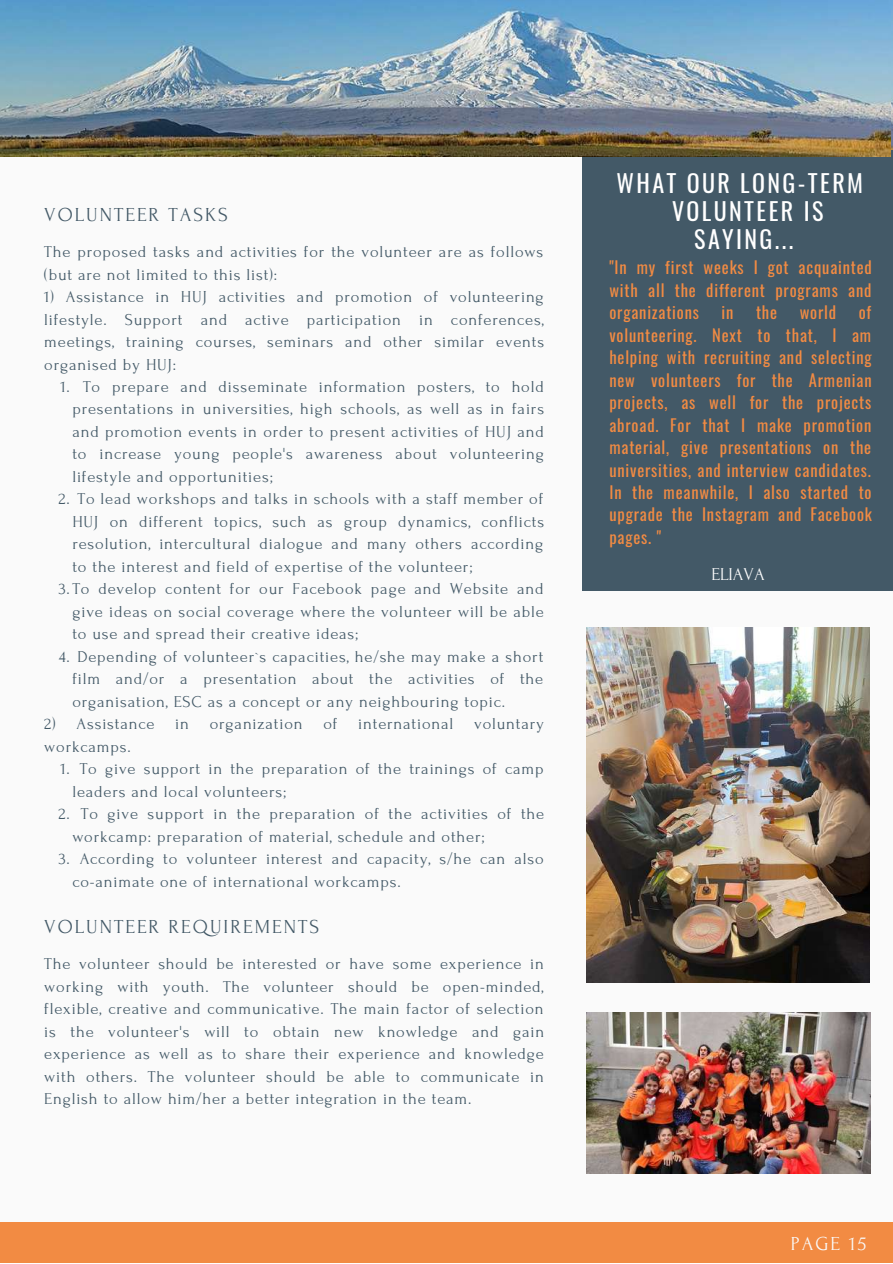
<style>
.page{position:relative;width:893px;height:1264px;background:#fff}
.page>*{position:absolute;margin:0;border:0;box-sizing:border-box;transform-origin:0 0}
.t1{font:24px "Oswald";letter-spacing:.1em;color:#fff}
.t2{font:19.8px "Forum";letter-spacing:.1em;color:#435967}
.t3{font:19.8px "Forum";letter-spacing:.1em;color:#fafafa}
.t4{font:18px "Forum";color:#fff}
.t5{font:16.5px/22.5px "Forum";letter-spacing:.05em;color:#435967}
.t6{font:16.5px/22.5px "Oswald";letter-spacing:.05em;color:#f28b43;text-align:justify}
</style>
<div class="page">
<div style="left:0;top:0;width:892px;height:1262px;background:#fafafa"></div>
<div style="left:0;top:1221px;width:892px;height:41px;background:#f28b43"></div>
<div style="left:583px;top:128px;width:309px;height:463px;background:#435967"></div>
<img style="left:0;top:0;width:890px;height:156px">
<img style="left:586px;top:627px;width:283px;height:355px">
<img style="left:586px;top:1012px;width:284px;height:161px">
<p class="t2" style="left:44px;top:204px;width:185px">VOLUNTEER TASKS</p>
<p class="t5" style="left:44px;top:241px;width:500px">The proposed tasks and activities for the volunteer are as follows (but are not limited to this list):</p>
<p class="t5" style="left:44px;top:286px;width:501px">1) Assistance in HUJ activities and promotion of volunteering</p>
<p class="t5" style="left:44px;top:308px;width:501px">lifestyle. Support and active participation in conferences,</p>
<p class="t5" style="left:44px;top:331px;width:501px">meetings, training courses, seminars and other similar events</p>
<p class="t5" style="left:44px;top:353px;width:133px">organised by HUJ:</p>
<p class="t5" style="left:60px;top:376px;width:11px">1.</p>
<p class="t5" style="left:83px;top:376px;width:462px">To prepare and disseminate information posters, to hold</p>
<p class="t5" style="left:72px;top:398px;width:473px">presentations in universities, high schools, as well as in fairs</p>
<p class="t5" style="left:72px;top:420px;width:473px">and promotion events in order to present activities of HUJ and</p>
<p class="t5" style="left:72px;top:443px;width:473px">to increase young people's awareness about volunteering</p>
<p class="t5" style="left:72px;top:465px;width:202px">lifestyle and opportunities;</p>
<p class="t5" style="left:77px;top:488px;width:467px">To lead workshops and talks in schools with a staff member of</p>
<p class="t5" style="left:72px;top:510px;width:473px">HUJ on different topics, such as group dynamics, conflicts</p>
<p class="t5" style="left:72px;top:533px;width:472px">resolution, intercultural dialogue and many others according</p>
<p class="t5" style="left:72px;top:555px;width:402px">to the interest and field of expertise of the volunteer;</p>
<p class="t5" style="left:59px;top:578px;width:486px">3.To develop content for our Facebook page and Website and</p>
<p class="t5" style="left:72px;top:600px;width:473px">give ideas on social coverage where the volunteer will be able</p>
<p class="t5" style="left:72px;top:623px;width:287px">to use and spread their creative ideas;</p>
<p class="t5" style="left:77px;top:645px;width:467px">Depending of volunteer`s capacities, he/she may make a short</p>
<p class="t5" style="left:72px;top:668px;width:472px">film and/or a presentation about the activities of the</p>
<p class="t5" style="left:72px;top:690px;width:434px">organisation, ESC as a concept or any neighbouring topic.</p>
<p class="t5" style="left:59px;top:488px;width:13px">2.</p>
<p class="t5" style="left:59px;top:645px;width:13px">4.</p>
<p class="t5" style="left:44px;top:713px;width:112px">2) Assistance</p>
<p class="t5" style="left:175px;top:713px;width:15px">in</p>
<p class="t5" style="left:210px;top:713px;width:94px">organization</p>
<p class="t5" style="left:323px;top:713px;width:16px">of</p>
<p class="t5" style="left:358px;top:713px;width:97px">international</p>
<p class="t5" style="left:474px;top:713px;width:71px">voluntary</p>
<p class="t5" style="left:60px;top:735px;width:72px;text-indent:-16px">workcamps.<br>1.</p>
<p class="t5" style="left:59px;top:803px;width:13px">2.</p>
<p class="t5" style="left:59px;top:848px;width:13px">3.</p>
<p class="t5" style="left:80px;top:758px;width:465px">To give support in the preparation of the trainings of camp</p>
<p class="t5" style="left:72px;top:780px;width:216px">leaders and local volunteers;</p>
<p class="t5" style="left:81px;top:803px;width:465px">To give support in the preparation of the activities of the</p>
<p class="t5" style="left:72px;top:825px;width:414px">workcamp: preparation of material, schedule and other;</p>
<p class="t5" style="left:80px;top:848px;width:465px">According to volunteer interest and capacity, s/he can also</p>
<p class="t5" style="left:72px;top:870px;width:330px">co-animate one of international workcamps.</p>
<p class="t2" style="left:44px;top:916px;width:276px">VOLUNTEER REQUIREMENTS</p>
<p class="t5" style="left:44px;top:953px;width:501px;text-align:justify">The volunteer should be interested or have some experience in working with youth. The volunteer should be open-minded, flexible, creative and communicative. The main factor of selection is the volunteer's will to obtain new knowledge and gain experience as well as to share their experience and knowledge with others. The volunteer should be able to communicate in English to allow him/her a better integration in the team.</p>
<h1 class="t1" style="left:616px;top:164px;width:248px">WHAT OUR LONG-TERM</h1>
<h1 class="t1" style="left:672px;top:192px;width:153px">VOLUNTEER IS</h1>
<h1 class="t1" style="left:694px;top:220px;width:100px">SAYING...</h1>
<p class="t6" style="left:609px;top:255px;width:264px">"In my first weeks I got acquainted with all the different programs and organizations</p>
<p class="t6" style="left:721px;top:300px;width:13px">in</p>
<p class="t6" style="left:756px;top:300px;width:23px">the</p>
<p class="t6" style="left:799px;top:300px;width:38px">world</p>
<p class="t6" style="left:609px;top:300px;width:264px;text-indent:249px">of volunteering. Next to that, I am helping with recruiting and selecting new volunteers for the Armenian projects, as well for the projects abroad. For that I make promotion material, give presentations on the universities, and interview candidates.<br>In the meanwhile, I also started to upgrade the Instagram and Facebook pages. "</p>
<p class="t4" style="left:711px;top:564px;width:55px">ELIAVA</p>
<p class="t3" style="left:790px;top:1233px;width:77px">PAGE 15</p>
</div>
